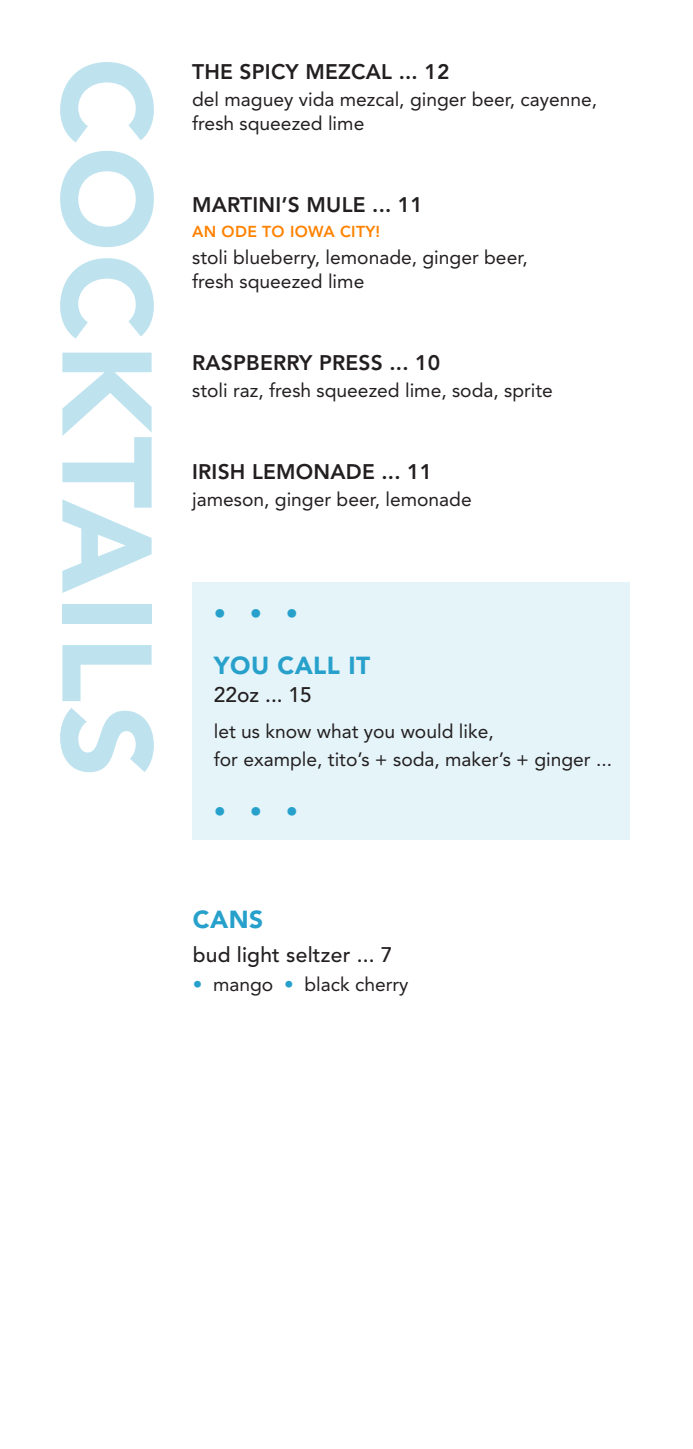
<style>
.page{position:relative;width:693px;height:1449px;background:#fff}
.page>*{position:absolute;margin:0;border:0;box-sizing:border-box;transform-origin:0 0}
.t1{font:900 126px "Avenir";letter-spacing:.02em;color:#bee3ef}
.t2{font:900 24.5px "Avenir";letter-spacing:.02em;color:#27a1cb}
.t3{font:800 21px "Avenir";letter-spacing:.01em;color:#231f20}
.t4{font:500 21px "Avenir";letter-spacing:.01em;color:#231f20}
.NEW_cocktail{font:19.25px/24.5px "Avenir";color:#231f20}
.Item_Descriptions_20{font:19.25px "Avenir";color:#231f20}
.t5{font:800 15.75px "Avenir";letter-spacing:.02em;color:#ff8200}
.s1{color:#27a1cb}
</style>
<div class="page">
<div style="left:193px;top:582px;width:437px;height:257px;background:#e5f4f9"></div>
<p class="t1" style="left:182px;top:58px;width:721px;rotate:90deg">COCKTAILS</p>
<p class="t3" style="left:192px;top:59px;width:259px">THE SPICY MEZCAL ... 12</p>
<p class="NEW_cocktail" style="left:192px;top:87px;width:407px">del maguey vida mezcal, ginger beer, cayenne, fresh squeezed lime</p>
<p class="t3" style="left:192px;top:193px;width:232px">MARTINI’S MULE ... 11</p>
<p class="t5" style="left:192px;top:222px;width:190px">AN ODE TO IOWA CITY!</p>
<p class="NEW_cocktail" style="left:192px;top:245px;width:337px">stoli blueberry, lemonade, ginger beer, fresh squeezed lime</p>
<p class="t3" style="left:192px;top:351px;width:250px">RASPBERRY PRESS ... 10</p>
<p class="Item_Descriptions_20" style="left:192px;top:379px;width:362px">stoli raz, fresh squeezed lime, soda, sprite</p>
<p class="t3" style="left:192px;top:460px;width:242px">IRISH LEMONADE ... 11</p>
<p class="Item_Descriptions_20" style="left:192px;top:488px;width:281px">jameson, ginger beer, lemonade</p>
<p class="t2" style="left:214px;top:598px;width:86px">• • •</p>
<p class="t2" style="left:214px;top:651px;width:158px">YOU CALL IT</p>
<p class="t4" style="left:214px;top:683px;width:100px">22oz ... 15</p>
<p class="NEW_cocktail" style="left:214px;top:717px;width:400px;line-height:28px">let us know what you would like,<br>for example, tito’s + soda, maker’s + ginger ...</p>
<p class="t2" style="left:214px;top:797px;width:86px">• • •</p>
<p class="t2" style="left:193px;top:905px;width:72px">CANS</p>
<p class="t4" style="left:193px;top:943px;width:201px">bud light seltzer ... 7</p>
<p class="NEW_cocktail" style="left:193px;top:972px;width:217px"><span class="s1">•</span> mango <span class="s1">•</span> black cherry</p>
</div>
